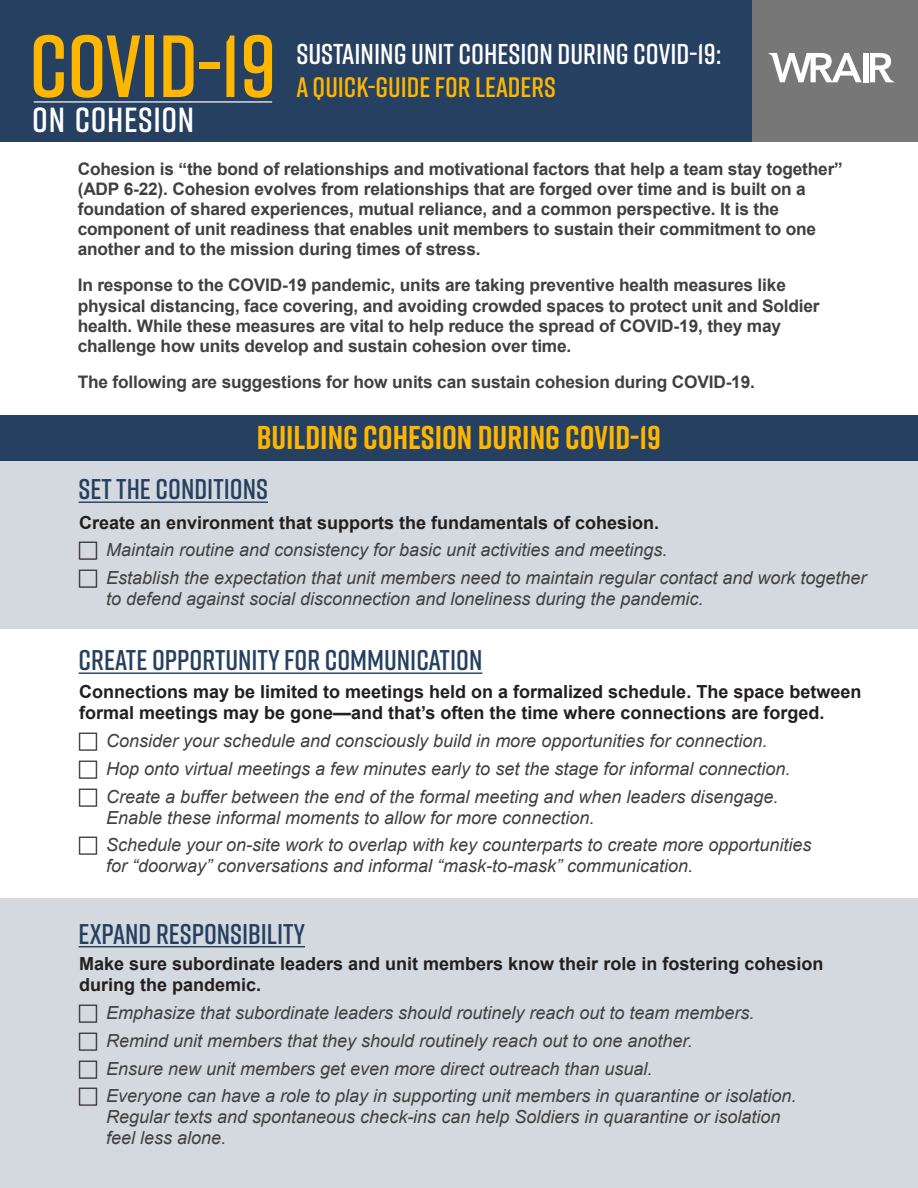
<style>
.page{position:relative;width:918px;height:1188px;background:#fff}
.page>*{position:absolute;margin:0;border:0;box-sizing:border-box;transform-origin:0 0}
.t1{font:600 87.9px "Rift";letter-spacing:-.01em;color:#feb600}
.t2{font:600 34.8px "Rift";letter-spacing:.02em;color:#fff}
.t3{font:700 33px "Rift";color:#feb600}
.t4{font:600 28.65px "Rift";color:#fff}
.t5{font:600 28.5px "Rift";color:#264061}
.t6{font:600 28.2px "Rift";color:#feb600}
.t7{font:italic 18px/21px "Arial";color:#404040}
.t8{font:700 18px/21px "Arial";color:#231f20}
.t9{font:700 17.25px/20.2px "Arial";letter-spacing:-.01em;color:#404040}
</style>
<div class="page">
<div style="left:0;top:0;width:918px;height:141px;background:#264061"></div>
<div style="left:0;top:899px;width:918px;height:289px;background:#d4d9df"></div>
<div style="left:0;top:449px;width:918px;height:180px;background:#d4d9df"></div>
<div style="left:753px;top:0;width:165px;height:141px;background:#777"></div>
<hr style="left:79px;top:501px;width:189px;height:2px;background:#264061">
<hr style="left:79px;top:946px;width:226px;height:1px;background:#264061">
<div style="left:0;top:415px;width:918px;height:46px;background:#264061"></div>
<svg style="left:768px;top:53px;width:94px;height:29px"></svg>
<div style="left:863px;top:53px;width:5px;height:29px;background:#fff"></div>
<svg style="left:870px;top:53px;width:24px;height:29px"></svg>
<hr style="left:79px;top:672px;width:403px;height:2px;background:#264061">
<hr style="left:34px;top:101px;width:238px;height:2px;background:#d4d9df">
<p class="t1" style="left:29px;top:4px;width:249px">COVID-19</p>
<p class="t2" style="left:32px;top:95px;width:164px">ON COHESION</p>
<p class="t4" style="left:296px;top:34px;width:426px">SUSTAINING UNIT COHESION DURING COVID-19:</p>
<p class="t6" style="left:296px;top:67px;width:261px">A QUICK-GUIDE FOR LEADERS</p>
<p class="t9" style="left:78px;top:159px;width:767px">Cohesion is “the bond of relationships and motivational factors that help a team stay together” (ADP 6-22). Cohesion evolves from relationships that are forged over time and is built on a foundation of shared experiences, mutual reliance, and a common perspective. It is the component of unit readiness that enables unit members to sustain their commitment to one another and to the mission during times of stress.</p>
<p class="t9" style="left:78px;top:276px;width:743px">In response to the COVID-19 pandemic, units are taking preventive health measures like physical distancing, face covering, and avoiding crowded spaces to protect unit and Soldier health. While these measures are vital to help reduce the spread of COVID-19, they may challenge how units develop and sustain cohesion over time.</p>
<p class="t9" style="left:78px;top:372px;width:679px">The following are suggestions for how units can sustain cohesion during COVID-19.</p>
<p class="t3" style="left:257px;top:414px;width:406px">BUILDING COHESION DURING COVID-19</p>
<p class="t5" style="left:79px;top:469px;width:191px">SET THE CONDITIONS</p>
<p class="t8" style="left:79px;top:512px;width:582px">Create an environment that supports the fundamentals of cohesion.</p>
<p class="t7" style="left:106px;top:540px;width:563px">Maintain routine and consistency for basic unit activities and meetings.</p>
<p class="t7" style="left:106px;top:568px;width:762px">Establish the expectation that unit members need to maintain regular contact and work together to defend against social disconnection and loneliness during the pandemic.</p>
<p class="t5" style="left:79px;top:640px;width:405px">CREATE OPPORTUNITY FOR COMMUNICATION</p>
<p class="t8" style="left:79px;top:682px;width:784px">Connections may be limited to meetings held on a formalized schedule. The space between formal meetings may be gone—and that’s often the time where connections are forged.</p>
<p class="t7" style="left:106px;top:731px;width:663px">Consider your schedule and consciously build in more opportunities for connection.</p>
<p class="t7" style="left:106px;top:758px;width:686px">Hop onto virtual meetings a few minutes early to set the stage for informal connection.</p>
<p class="t7" style="left:106px;top:786px;width:674px">Create a buffer between the end of the formal meeting and when leaders disengage.<br>Enable these informal moments to allow for more connection.</p>
<p class="t7" style="left:106px;top:835px;width:707px">Schedule your on-site work to overlap with key counterparts to create more opportunities for “doorway” conversations and informal “mask-to-mask” communication.</p>
<p class="t5" style="left:79px;top:914px;width:228px">EXPAND RESPONSIBILITY</p>
<p class="t8" style="left:79px;top:954px;width:746px">Make sure subordinate leaders and unit members know their role in fostering cohesion during the pandemic.</p>
<p class="t7" style="left:106px;top:1003px;width:650px">Emphasize that subordinate leaders should routinely reach out to team members.</p>
<p class="t7" style="left:106px;top:1030px;width:588px">Remind unit members that they should routinely reach out to one another.</p>
<p class="t7" style="left:106px;top:1058px;width:548px">Ensure new unit members get even more direct outreach than usual.</p>
<p class="t7" style="left:106px;top:1086px;width:692px">Everyone can have a role to play in supporting unit members in quarantine or isolation.<br>Regular texts and spontaneous check-ins can help Soldiers in quarantine or isolation feel less alone.</p>
</div>
